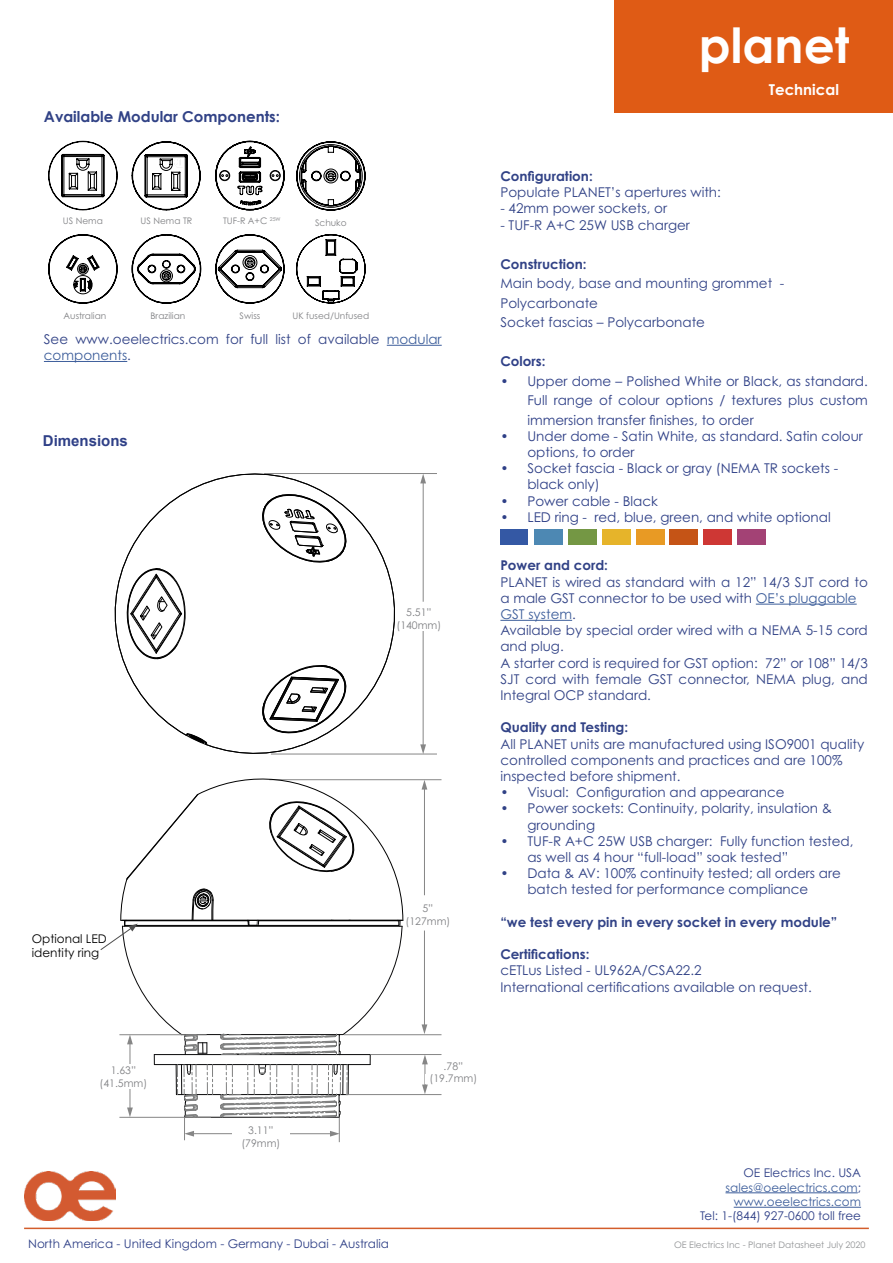
<style>
.page{position:relative;width:893px;height:1263px;background:#fff}
.page>*{position:absolute;margin:0;border:0;box-sizing:border-box;transform-origin:0 0}
.t1{font:700 48.45px "Century Gothic";color:#fff}
.t2{font:700 15px "Century Gothic";color:#314286}
.t3{font:700 15px "Arial";color:#2f4087}
.t4{font:700 15px "Century Gothic";color:#fff}
.t5{font:13.5px/16.2px "Century Gothic Pro";color:#314286}
.t6{font:13.5px/19.5px "Century Gothic Pro";color:#2f4087}
.t7{font:700 13.5px "Century Gothic Pro";color:#314286}
.t8{font:700 13.5px "Century Gothic Pro";color:#2f4087}
.t9{font:12px "Century Gothic Pro";color:#2f4087}
.t10{font:12px/14.4px "Century Gothic Pro";color:#3d5e9b;text-align:right}
.t11{font:12px/14.4px "Century Gothic Pro";color:#000}
.t12{font:10.5px/12.6px "Century Gothic Pro";color:#808184;text-align:center}
.t13{font:9px "Century Gothic Pro";color:#808184}
.t14{font:9px "Century Gothic Pro";color:#929496}
.t15{font:5.25px "Century Gothic Pro";color:#808184}
.s1{color:#3d5e9b}
.s2{color:#2f4087}
</style>
<div class="page">
<hr style="left:24px;top:1227px;width:845px;height:2px;background:#d35d2b">
<hr style="left:725px;top:1192px;width:133px;height:1px;background:#3d5e9b">
<hr style="left:734px;top:1207px;width:127px;height:1px;background:#3d5e9b">
<img style="left:24px;top:1171px;width:91px;height:49px">
<div style="left:614px;top:0;width:279px;height:112px;background:#df5b15"></div>
<hr style="left:756px;top:604px;width:101px;height:1px;background:#3d5e9b">
<hr style="left:500px;top:620px;width:72px;height:1px;background:#3d5e9b">
<hr style="left:264px;top:473px;width:173px;height:1px;background:#868686">
<hr style="left:271px;top:754px;width:166px;height:1px;background:#868686">
<svg style="left:420px;top:474px;width:6px;height:9px"></svg>
<hr style="left:423px;top:482px;width:1px;height:120px;background:#868686">
<svg style="left:420px;top:744px;width:6px;height:10px"></svg>
<hr style="left:423px;top:629px;width:1px;height:117px;background:#868686">
<hr style="left:269px;top:779px;width:172px;height:1px;background:#868686">
<hr style="left:344px;top:1034px;width:97px;height:1px;background:#868686">
<svg style="left:422px;top:1024px;width:5px;height:10px"></svg>
<hr style="left:424px;top:930px;width:1px;height:96px;background:#868686">
<hr style="left:370px;top:1054px;width:71px;height:1px;background:#868686">
<hr style="left:346px;top:1094px;width:95px;height:1px;background:#868686">
<svg style="left:422px;top:1054px;width:20px;height:40px"></svg>
<svg style="left:422px;top:780px;width:5px;height:9px"></svg>
<hr style="left:424px;top:788px;width:1px;height:107px;background:#868686">
<svg style="left:114px;top:473px;width:299px;height:282px"></svg>
<svg style="left:262px;top:494px;width:84px;height:68px"></svg>
<div style="left:396px;top:607px;width:46px;height:23px;background:#fff"></div>
<hr style="left:387px;top:345px;width:55px;height:1px;background:#3d5e9b">
<hr style="left:44px;top:361px;width:83px;height:1px;background:#3d5e9b">
<svg style="left:296px;top:234px;width:70px;height:69px"></svg>
<svg style="left:48px;top:234px;width:70px;height:70px"></svg>
<svg style="left:215px;top:234px;width:70px;height:70px"></svg>
<svg style="left:132px;top:234px;width:69px;height:70px"></svg>
<svg style="left:296px;top:141px;width:70px;height:70px"></svg>
<svg style="left:215px;top:141px;width:70px;height:69px"></svg>
<svg style="left:48px;top:141px;width:69px;height:69px"></svg>
<svg style="left:132px;top:141px;width:69px;height:69px"></svg>
<svg style="left:100px;top:778px;width:303px;height:365px"></svg>
<div style="left:738px;top:530px;width:28px;height:15px;background:#a34275"></div>
<div style="left:704px;top:530px;width:28px;height:15px;background:#ce3734"></div>
<div style="left:670px;top:530px;width:28px;height:15px;background:#c55416"></div>
<div style="left:636px;top:530px;width:28px;height:15px;background:#e89a24"></div>
<div style="left:602px;top:530px;width:28px;height:15px;background:#e6b42a"></div>
<div style="left:568px;top:530px;width:28px;height:15px;background:#749744"></div>
<div style="left:534px;top:530px;width:28px;height:15px;background:#4d88b3"></div>
<div style="left:500px;top:530px;width:28px;height:15px;background:#3458a4"></div>
<div style="left:426px;top:1075px;width:10px;height:9px;background:#fff"></div>
<div style="left:429px;top:1060px;width:49px;height:24px;background:#fff"></div>
<div style="left:232px;top:1127px;width:58px;height:20px;background:#fff"></div>
<p class="t2" style="left:44px;top:105px;width:238px">Available Modular Components:</p>
<p class="t15" style="left:270px;top:216px;width:12px">25W</p>
<p class="t13" style="left:63px;top:215px;width:41px">US Nema</p>
<p class="t13" style="left:141px;top:215px;width:53px">US Nema TR</p>
<p class="t13" style="left:223px;top:215px;width:46px">TUF-R A+C</p>
<p class="t13" style="left:315px;top:217px;width:33px">Schuko</p>
<p class="t13" style="left:64px;top:310px;width:44px">Australian</p>
<p class="t13" style="left:150px;top:310px;width:36px">Brazilian</p>
<p class="t13" style="left:240px;top:310px;width:22px">Swiss</p>
<p class="t13" style="left:293px;top:310px;width:78px">UK fused/Unfused</p>
<p class="t5" style="left:44px;top:331px;width:399px">See www.oeelectrics.com for full list of available <span class="s1">modular components</span>.</p>
<p class="t3" style="left:43px;top:431px;width:87px">Dimensions</p>
<p class="t11" style="left:32px;top:931px;width:77px">Optional LED identity ring</p>
<p class="t12" style="left:396px;top:606px;width:46px">5.51” (140mm)</p>
<p class="t12" style="left:405px;top:902px;width:46px">5” (127mm)</p>
<h1 class="t1" style="left:699px;top:9px;width:152px">planet</h1>
<p class="t4" style="left:769px;top:78px;width:72px">Technical</p>
<p class="t7" style="left:500px;top:168px;width:94px">Configuration:</p>
<p class="t5" style="left:500px;top:184px;width:222px">Populate PLANET’s apertures with:</p>
<p class="t5" style="left:500px;top:200px;width:168px">- 42mm power sockets, or</p>
<p class="t5" style="left:500px;top:216px;width:191px">- TUF-R A+C 25W USB charger</p>
<p class="t7" style="left:500px;top:255px;width:88px">Construction:</p>
<p class="t5" style="left:500px;top:273px;width:285px;line-height:19.5px">Main body, base and mounting grommet -<br>Polycarbonate<br>Socket fascias – Polycarbonate</p>
<p class="t8" style="left:500px;top:353px;width:47px">Colors:</p>
<p class="t6" style="left:527px;top:371px;width:342px;text-align:justify;text-indent:-27px">• Upper dome – Polished White or Black, as standard.<br>Full range of colour options / textures plus custom immersion transfer finishes, to order</p>
<p class="t6" style="left:527px;top:428px;width:337px;line-height:16.2px;text-indent:-27px">• Under dome - Satin White, as standard. Satin colour options, to order</p>
<p class="t6" style="left:527px;top:460px;width:312px;line-height:16.2px;text-indent:-27px">• Socket fascia - Black or gray (NEMA TR sockets - black only)</p>
<p class="t6" style="left:500px;top:491px;width:159px">• Power cable - Black</p>
<p class="t6" style="left:500px;top:507px;width:332px">• LED ring - red, blue, green, and white optional</p>
<p class="t7" style="left:500px;top:557px;width:109px">Power and cord:</p>
<p class="t5" style="left:500px;top:573px;width:369px">PLANET is wired as standard with a 12” 14/3 SJT cord to a male GST connector to be used with <span class="s1">OE’s pluggable GST system</span>.<br>Available by special order wired with a NEMA 5-15 cord and plug.<br>A starter cord is required for GST option: 72” or 108” 14/3<br>SJT cord with female GST connector, NEMA plug, and Integral OCP standard.</p>
<p class="t7" style="left:500px;top:719px;width:129px">Quality and Testing:</p>
<p class="t5" style="left:500px;top:735px;width:365px">All PLANET units are manufactured using ISO9001 quality controlled components and practices and are 100% inspected before shipment.</p>
<p class="t5" style="left:500px;top:784px;width:286px">• Visual: Configuration and appearance</p>
<p class="t5" style="left:527px;top:800px;width:306px;text-indent:-27px">• Power sockets: Continuity, polarity, insulation &amp; grounding</p>
<p class="t5" style="left:527px;top:833px;width:328px;text-indent:-27px">• TUF-R A+C 25W USB charger: Fully function tested, as well as 4 hour “full-load” soak tested”</p>
<p class="t5" style="left:500px;top:865px;width:342px;text-align:center">• Data &amp; AV: 100% continuity tested; all orders are batch tested for performance compliance</p>
<p class="t7" style="left:500px;top:913px;width:338px">“we test every pin in every socket in every module”</p>
<p class="t7" style="left:500px;top:946px;width:91px">Certifications:</p>
<p class="t5" style="left:500px;top:962px;width:313px">cETLus Listed - UL962A/CSA22.2<br>International certifications available on request.</p>
<p class="t12" style="left:100px;top:1064px;width:49px">1.63” (41.5mm)</p>
<p class="t12" style="left:241px;top:1124px;width:41px">3.11” (79mm)</p>
<p class="t9" style="left:28px;top:1236px;width:362px">North America - United Kingdom - Germany - Dubai - Australia</p>
<p class="t12" style="left:430px;top:1059px;width:49px">.78” (19.7mm)</p>
<p class="t10" style="left:725px;top:1165px;width:137px"><span class="s2">OE Electrics Inc. USA </span>sales@oeelectrics.com<span class="s2">; </span>www.oeelectrics.com</p>
<p class="t9" style="left:700px;top:1209px;width:162px">Tel: 1-(844) 927-0600 toll free</p>
<p class="t14" style="left:674px;top:1239px;width:193px">OE Electrics Inc - Planet Datasheet July 2020</p>
</div>
